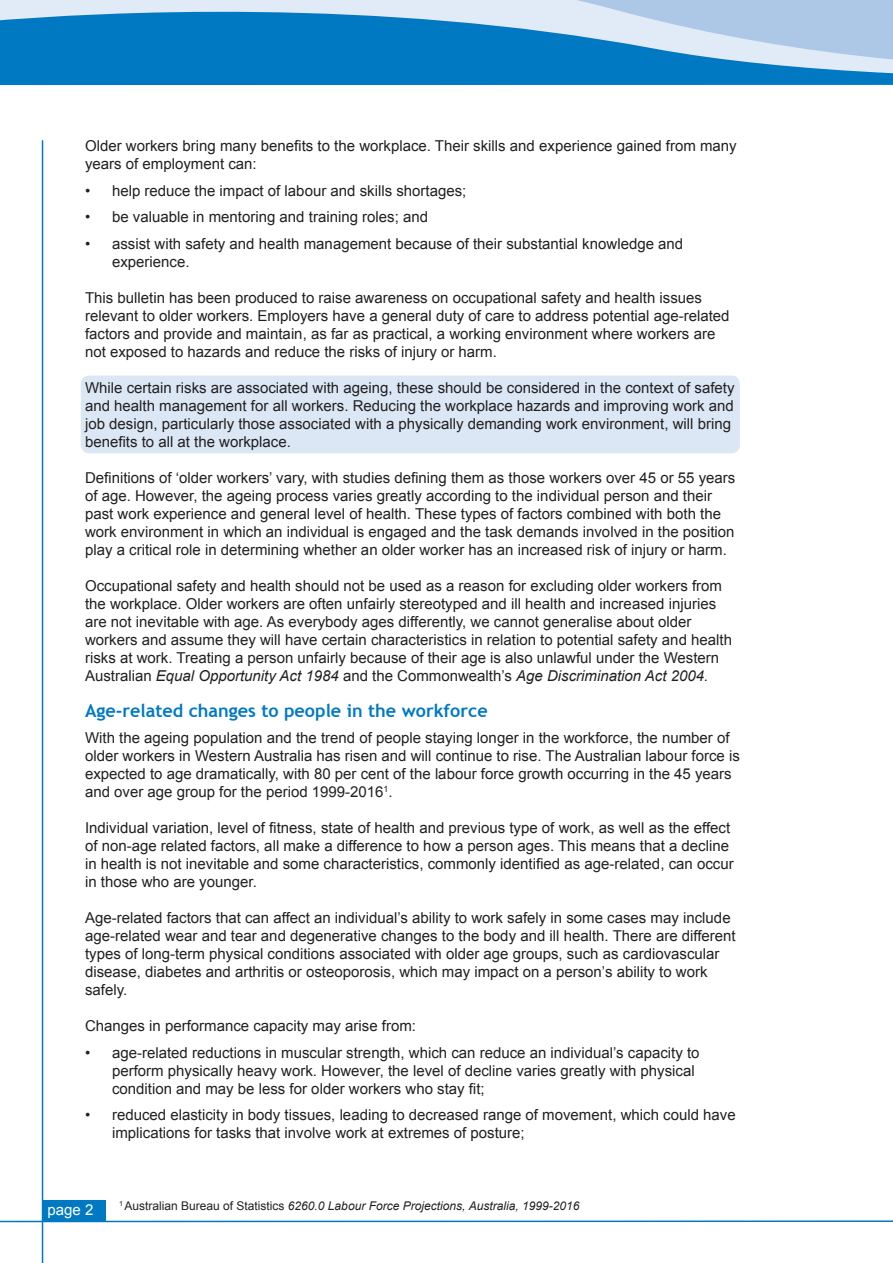
<style>
.page{position:relative;width:893px;height:1263px;background:#fff}
.page>*{position:absolute;margin:0;border:0;box-sizing:border-box;transform-origin:0 0}
.t1{font:700 18px "Trebuchet MS";color:#0079c2}
.t2{font:15px/18px "Arial";color:#231f20}
.t3{font:15px "Arial";color:#fff}
.t4{font:italic 12px "Arial";color:#231f20}
.s1{font-style:italic}
.s2{font-style:normal}
</style>
<div class="page">
<svg style="left:0;top:0;width:892px;height:85px;background:#4d9ed3"></svg>
<hr style="left:42px;top:140px;width:1px;height:1123px;background:#0079c2">
<hr style="left:0;top:1220px;width:893px;height:2px;background:#0079c2">
<div style="left:43px;top:1200px;width:63px;height:22px;background:#0079c2"></div>
<svg style="left:892px;top:0;width:1px;height:85px"></svg>
<div style="left:81px;top:376px;width:659px;height:77px;background:#dbe7f5;border-radius:9px"></div>
<p class="t2" style="left:85px;top:137px;width:653px">Older workers bring many benefits to the workplace. Their skills and experience gained from many years of employment can:</p>
<p class="t2" style="left:85px;top:182px;width:383px">• help reduce the impact of labour and skills shortages;</p>
<p class="t2" style="left:85px;top:208px;width:344px">• be valuable in mentoring and training roles; and</p>
<p class="t2" style="left:112px;top:235px;width:573px;text-indent:-27px">• assist with safety and health management because of their substantial knowledge and experience.</p>
<p class="t2" style="left:85px;top:289px;width:646px">This bulletin has been produced to raise awareness on occupational safety and health issues relevant to older workers. Employers have a general duty of care to address potential age-related factors and provide and maintain, as far as practical, a working environment where workers are not exposed to hazards and reduce the risks of injury or harm.</p>
<p class="t2" style="left:85px;top:379px;width:651px">While certain risks are associated with ageing, these should be considered in the context of safety and health management for all workers. Reducing the workplace hazards and improving work and job design, particularly those associated with a physically demanding work environment, will bring benefits to all at the workplace.</p>
<p class="t2" style="left:85px;top:469px;width:652px">Definitions of ‘older workers’ vary, with studies defining them as those workers over 45 or 55 years of age. However, the ageing process varies greatly according to the individual person and their past work experience and general level of health. These types of factors combined with both the work environment in which an individual is engaged and the task demands involved in the position play a critical role in determining whether an older worker has an increased risk of injury or harm.</p>
<p class="t2" style="left:85px;top:577px;width:648px">Occupational safety and health should not be used as a reason for excluding older workers from the workplace. Older workers are often unfairly stereotyped and ill health and increased injuries are not inevitable with age. As everybody ages differently, we cannot generalise about older workers and assume they will have certain characteristics in relation to potential safety and health risks at work. Treating a person unfairly because of their age is also unlawful under the Western Australian <span class="s1">Equal Opportunity Act 1984</span> and the Commonwealth’s <span class="s1">Age Discrimination Act 2004.</span></p>
<p class="t1" style="left:85px;top:699px;width:404px">Age-related changes to people in the workforce</p>
<p class="t2" style="left:85px;top:729px;width:656px">With the ageing population and the trend of people staying longer in the workforce, the number of older workers in Western Australia has risen and will continue to rise. The Australian labour force is expected to age dramatically, with 80 per cent of the labour force growth occurring in the 45 years and over age group for the period 1999-2016<sup>1</sup>.</p>
<p class="t2" style="left:85px;top:819px;width:650px">Individual variation, level of fitness, state of health and previous type of work, as well as the effect of non-age related factors, all make a difference to how a person ages. This means that a decline in health is not inevitable and some characteristics, commonly identified as age-related, can occur in those who are younger.</p>
<p class="t2" style="left:85px;top:909px;width:652px">Age-related factors that can affect an individual’s ability to work safely in some cases may include age-related wear and tear and degenerative changes to the body and ill health. There are different types of long-term physical conditions associated with older age groups, such as cardiovascular disease, diabetes and arthritis or osteoporosis, which may impact on a person’s ability to work safely.</p>
<p class="t2" style="left:85px;top:1017px;width:332px">Changes in performance capacity may arise from:</p>
<p class="t2" style="left:112px;top:1044px;width:589px;text-indent:-27px">• age-related reductions in muscular strength, which can reduce an individual’s capacity to perform physically heavy work. However, the level of decline varies greatly with physical condition and may be less for older workers who stay fit;</p>
<p class="t2" style="left:112px;top:1106px;width:625px;text-indent:-27px">• reduced elasticity in body tissues, leading to decreased range of movement, which could have implications for tasks that involve work at extremes of posture;</p>
<p class="t3" style="left:47px;top:1200px;width:47px">page 2</p>
<p class="t4" style="left:119px;top:1197px;width:462px"><sup>1</sup> <span class="s2">Australian Bureau of Statistics</span> 6260.0 Labour Force Projections, Australia, 1999-2016</p>
</div>
